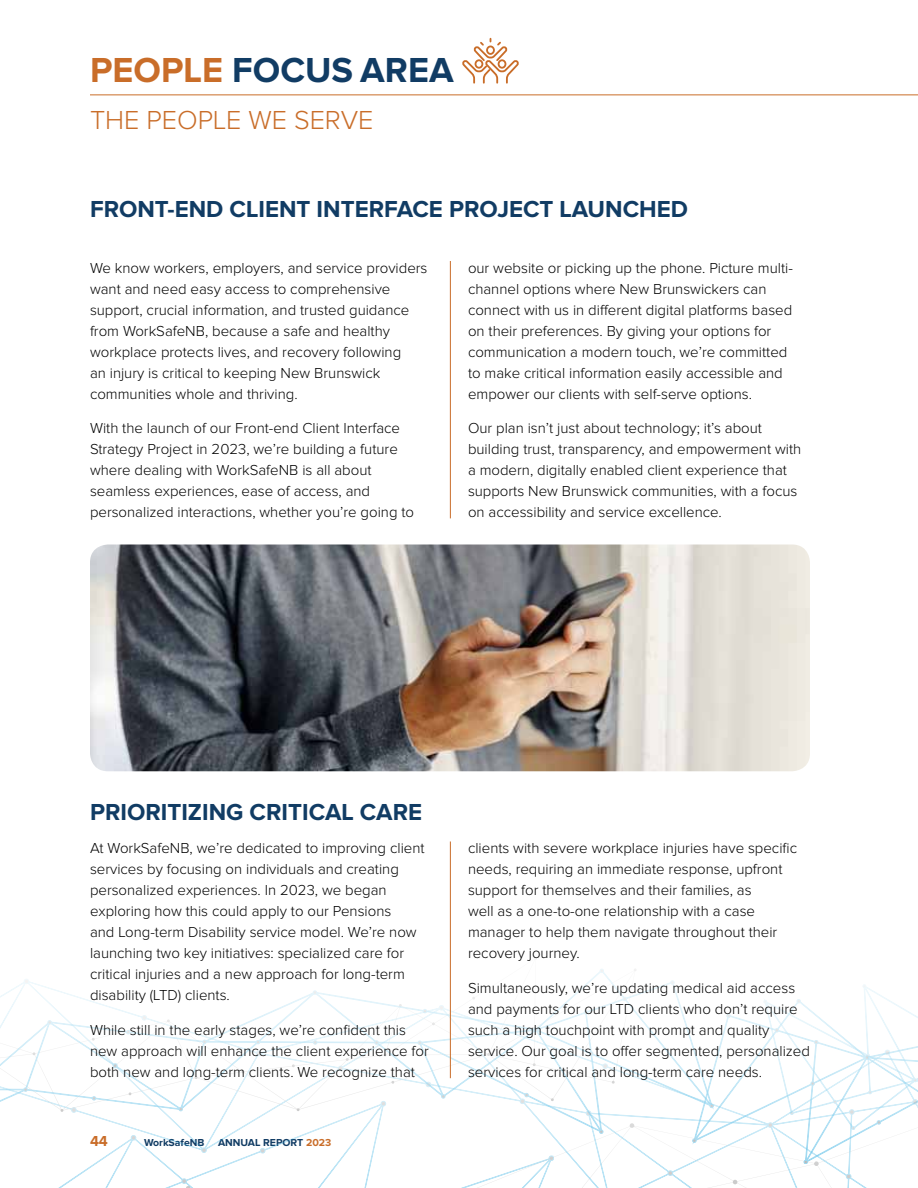
<style>
.page{position:relative;width:918px;height:1188px;background:#fff}
.page>*{position:absolute;margin:0;border:0;box-sizing:border-box;transform-origin:0 0}
.t1{font:700 36px "Proxima Nova";color:#113c64}
.t2{font:300 27px "Proxima Nova";color:#c96d29}
.t3{font:700 24px "Proxima Nova";color:#113c64}
.t4{font:300 15px/21px "Proxima Nova";color:#000}
.t5{font:700 15px "Proxima Nova";color:#c96d29}
.t6{font:700 10.5px "Proxima Nova";color:#113c64}
.s1{color:#c96d29}
</style>
<div class="page">
<svg style="left:0;top:979px;width:66px;height:209px"></svg>
<svg style="left:66px;top:907px;width:801px;height:281px"></svg>
<svg style="left:733px;top:1180px;width:4px;height:4px"></svg>
<svg style="left:182px;top:1178px;width:9px;height:10px"></svg>
<svg style="left:692px;top:985px;width:226px;height:183px"></svg>
<svg style="left:630px;top:1123px;width:4px;height:5px"></svg>
<hr style="left:90px;top:94px;width:828px;height:1px;background:#c96d29">
<hr style="left:450px;top:261px;width:1px;height:257px;background:#c96d29">
<img style="left:90px;top:544px;width:720px;height:227px">
<svg style="left:462px;top:39px;width:57px;height:45px"></svg>
<hr style="left:450px;top:842px;width:1px;height:236px;background:#c96d29">
<h1 class="t1" style="left:90px;top:50px;width:365px"><span class="s1">PEOPLE</span> FOCUS AREA</h1>
<h2 class="t2" style="left:90px;top:105px;width:285px">THE PEOPLE WE SERVE</h2>
<h3 class="t3" style="left:90px;top:195px;width:599px">FRONT-END CLIENT INTERFACE PROJECT LAUNCHED</h3>
<p class="t4" style="left:90px;top:258px;width:339px">We know workers, employers, and service providers want and need easy access to comprehensive support, crucial information, and trusted guidance from WorkSafeNB, because a safe and healthy workplace protects lives, and recovery following<br>an injury is critical to keeping New Brunswick communities whole and thriving.</p>
<p class="t4" style="left:90px;top:418px;width:326px">With the launch of our Front-end Client Interface Strategy Project in 2023, we’re building a future where dealing with WorkSafeNB is all about seamless experiences, ease of access, and personalized interactions, whether you’re going to</p>
<p class="t4" style="left:468px;top:258px;width:326px">our website or picking up the phone. Picture multi&shy;channel options where New Brunswickers can connect with us in different digital platforms based on their preferences. By giving your options for communication a modern touch, we’re committed to make critical information easily accessible and empower our clients with self-serve options.</p>
<p class="t4" style="left:468px;top:418px;width:335px">Our plan isn’t just about technology; it’s about building trust, transparency, and empowerment with a modern, digitally enabled client experience that supports New Brunswick communities, with a focus on accessibility and service excellence.</p>
<h3 class="t3" style="left:90px;top:798px;width:334px">PRIORITIZING CRITICAL CARE</h3>
<p class="t4" style="left:90px;top:838px;width:336px">At WorkSafeNB, we’re dedicated to improving client services by focusing on individuals and creating personalized experiences. In 2023, we began exploring how this could apply to our Pensions<br>and Long-term Disability service model. We’re now launching two key initiatives: specialized care for critical injuries and a new approach for long-term disability (LTD) clients.</p>
<p class="t4" style="left:90px;top:1020px;width:340px">While still in the early stages, we’re confident this new approach will enhance the client experience for both new and long-term clients. We recognize that</p>
<p class="t5" style="left:90px;top:1132px;width:19px">44</p>
<p class="t6" style="left:144px;top:1136px;width:62px">WorkSafeNB</p>
<p class="t6" style="left:218px;top:1136px;width:115px">ANNUAL REPORT <span class="s1">2023</span></p>
<p class="t4" style="left:468px;top:838px;width:331px">clients with severe workplace injuries have specific needs, requiring an immediate response, upfront support for themselves and their families, as<br>well as a one-to-one relationship with a case manager to help them navigate throughout their recovery journey.</p>
<p class="t4" style="left:468px;top:978px;width:344px">Simultaneously, we’re updating medical aid access and payments for our LTD clients who don’t require such a high touchpoint with prompt and quality service. Our goal is to offer segmented, personalized services for critical and long-term care needs.</p>
</div>
